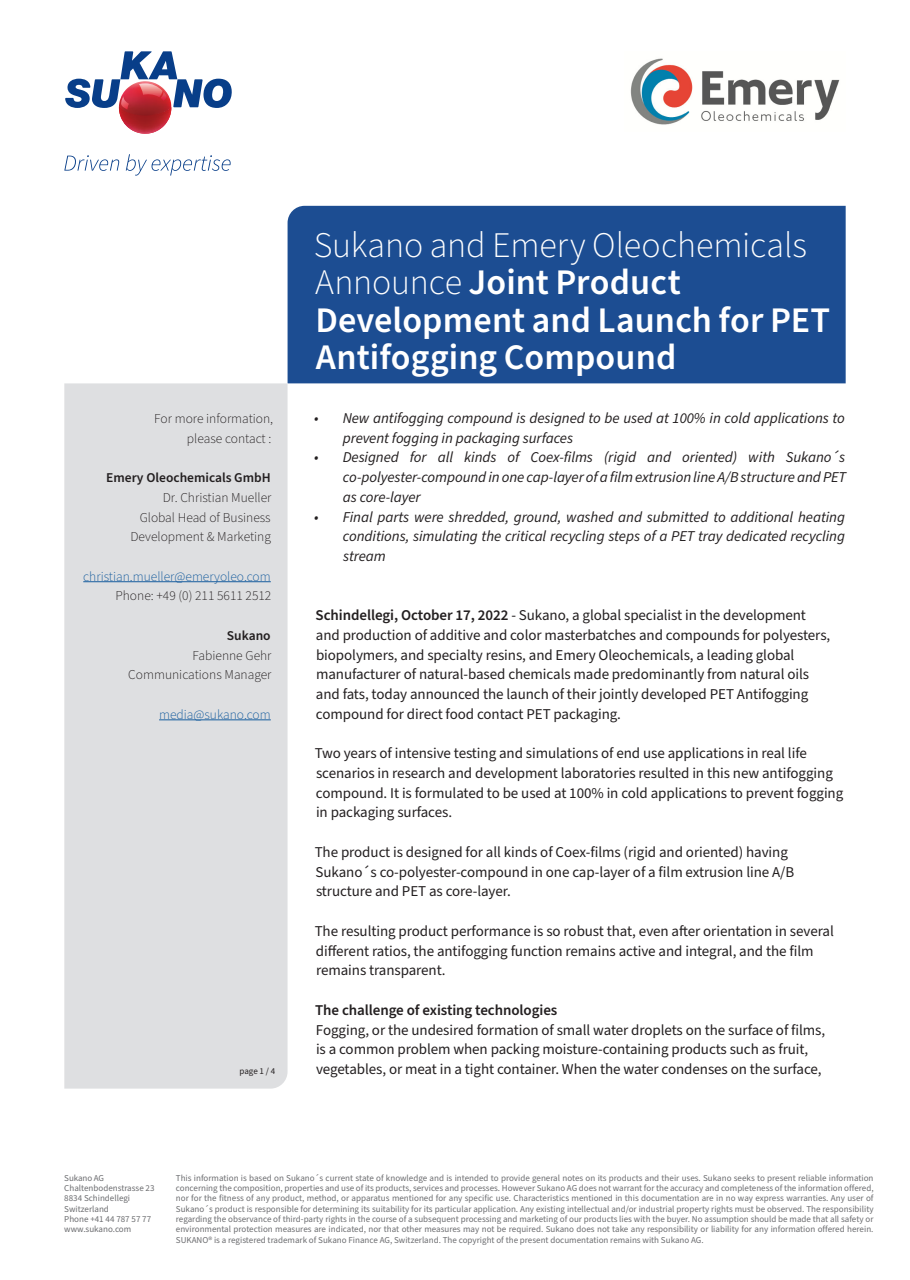
<style>
.page{position:relative;width:910px;height:1280px;background:#fff}
.page>*{position:absolute;margin:0;border:0;box-sizing:border-box;transform-origin:0 0}
.Heading_01{font:600 36px/37.5px "Source Sans Pro";letter-spacing:.005em;color:#fff}
.Body_01{font:15px/19.8px "Source Sans Pro";letter-spacing:-.005em;color:#231f20}
.t1{font:italic 15px/19.8px "Source Sans Pro";letter-spacing:-.005em;color:#231f20;text-align:justify}
.Body_01-2{font:600 15px "Source Sans Pro";letter-spacing:-.005em;color:#231f20}
.Body_01-3{font:300 13.5px/19.8px "Source Sans Pro";color:#231f20;text-align:right}
.Body_01-4{font:300 13.5px "Source Sans Pro";color:#175d9e}
.Body_01-5{font:600 13.5px "Source Sans Pro";color:#231f20}
.Disclaimer_EMEA{font:9px/10.4px "Source Sans Pro";color:#6c6d70}
.Body_01-6{font:9px "Source Sans Pro";color:#231f20}
.s1{font-weight:600}
.s2{font-weight:300}
</style>
<div class="page">
<div style="left:288px;top:206px;width:558px;height:177px;background:#1c4d92"></div>
<svg style="left:64px;top:154px;width:167px;height:22px"></svg>
<img style="left:119px;top:109px;width:52px;height:25px">
<svg style="left:65px;top:51px;width:167px;height:58px"></svg>
<div style="left:64px;top:383px;width:224px;height:706px;background:#dedfe1"></div>
<img style="left:630px;top:58px;width:210px;height:67px">
<hr style="left:83px;top:581px;width:188px;height:1px;background:#175d9e">
<hr style="left:159px;top:719px;width:112px;height:1px;background:#175d9e">
<p class="Body_01-3" style="left:154px;top:409px;width:120px">For more information,</p>
<p class="Body_01-3" style="left:187px;top:429px;width:86px">please contact :</p>
<p class="Body_01-5" style="left:106px;top:469px;width:166px">Emery Oleochemicals GmbH</p>
<p class="Body_01-3" style="left:163px;top:488px;width:110px">Dr. Christian Mueller</p>
<p class="Body_01-3" style="left:130px;top:508px;width:142px">Global Head of Business<br>Development &amp; Marketing</p>
<p class="Body_01-4" style="left:83px;top:567px;width:189px">christian.mueller@emeryoleo.com</p>
<p class="Body_01-3" style="left:115px;top:586px;width:157px">Phone: +49 (0) 211 5611 2512</p>
<p class="Body_01-3" style="left:193px;top:626px;width:81px"><span class="s1">Sukano<br></span>Fabienne Gehr</p>
<p class="Body_01-3" style="left:128px;top:665px;width:145px">Communications Manager</p>
<p class="Body_01-4" style="left:159px;top:705px;width:113px">media@sukano.com</p>
<p class="Body_01-6" style="left:240px;top:1065px;width:37px">page 1 / 4</p>
<p class="Heading_01" style="left:314px;top:227px;width:518px"><span class="s2">Sukano and Emery Oleochemicals<br>Announce</span> Joint Product<br>Development and Launch for PET<br>Antifogging Compound</p>
<p class="t1" style="left:343px;top:408px;width:503px;text-indent:-29px">• New antifogging compound is designed to be used at 100% in cold applications to prevent fogging in packaging surfaces</p>
<p class="t1" style="left:343px;top:448px;width:505px;text-indent:-29px">• Designed for all kinds of Coex-films (rigid and oriented) with Sukano´s co-polyester-compound in one cap-layer of a film extrusion line A/B structure and PET as core-layer</p>
<p class="t1" style="left:343px;top:507px;width:504px;text-indent:-29px">• Final parts were shredded, ground, washed and submitted to additional heating conditions, simulating the critical recycling steps of a PET tray dedicated recycling stream</p>
<p class="Body_01" style="left:316px;top:606px;width:516px"><span class="s1">Schindellegi, October 17, 2022</span> - Sukano, a global specialist in the development and production of additive and color masterbatches and compounds for polyesters, biopolymers, and specialty resins, and Emery Oleochemicals, a leading global manufacturer of natural-based chemicals made predominantly from natural oils and fats, today announced the launch of their jointly developed PET Antifogging compound for direct food contact PET packaging.</p>
<p class="Body_01" style="left:315px;top:744px;width:530px">Two years of intensive testing and simulations of end use applications in real life scenarios in research and development laboratories resulted in this new antifogging compound. It is formulated to be used at 100% in cold applications to prevent fogging in packaging surfaces.</p>
<p class="Body_01" style="left:315px;top:842px;width:481px">The product is designed for all kinds of Coex-films (rigid and oriented) having<br>Sukano´s co-polyester-compound in one cap-layer of a film extrusion line A/B structure and PET as core-layer.</p>
<p class="Body_01" style="left:315px;top:921px;width:521px">The resulting product performance is so robust that, even after orientation in several different ratios, the antifogging function remains active and integral, and the film remains transparent.</p>
<p class="Body_01-2" style="left:315px;top:1000px;width:244px">The challenge of existing technologies</p>
<p class="Body_01" style="left:316px;top:1020px;width:511px">Fogging, or the undesired formation of small water droplets on the surface of films, is a common problem when packing moisture-containing products such as fruit, vegetables, or meat in a tight container. When the water condenses on the surface,</p>
<p class="Disclaimer_EMEA" style="left:64px;top:1173px;width:92px">Sukano AG<br>Chaltenbodenstrasse 23</p>
<p class="Disclaimer_EMEA" style="left:64px;top:1193px;width:67px">8834 Schindellegi</p>
<p class="Disclaimer_EMEA" style="left:64px;top:1204px;width:88px">Switzerland<br>Phone +41 44 787 57 77</p>
<p class="Disclaimer_EMEA" style="left:64px;top:1224px;width:68px">www.sukano.com</p>
<p class="Disclaimer_EMEA" style="left:176px;top:1173px;width:699px;text-align:justify">This information is based on Sukano´s current state of knowledge and is intended to provide general notes on its products and their uses. Sukano seeks to present reliable information concerning the composition, properties and use of its products, services and processes. However Sukano AG does not warrant for the accuracy and completeness of the information offered, nor for the fitness of any product, method, or apparatus mentioned for any specific use. Characteristics mentioned in this documentation are in no way express warranties. Any user of Sukano´s product is responsible for determining its suitability for its particular application. Any existing intellectual and/or industrial property rights must be observed. The responsibility regarding the observance of third-party rights in the course of a subsequent processing and marketing of our products lies with the buyer. No assumption should be made that all safety or environmental protection measures are indicated, nor that other measures may not be required. Sukano does not take any responsibility or liability for any information offered herein.<br>SUKANO® is a registered trademark of Sukano Finance AG, Switzerland. The copyright of the present documentation remains with Sukano AG.</p>
</div>
